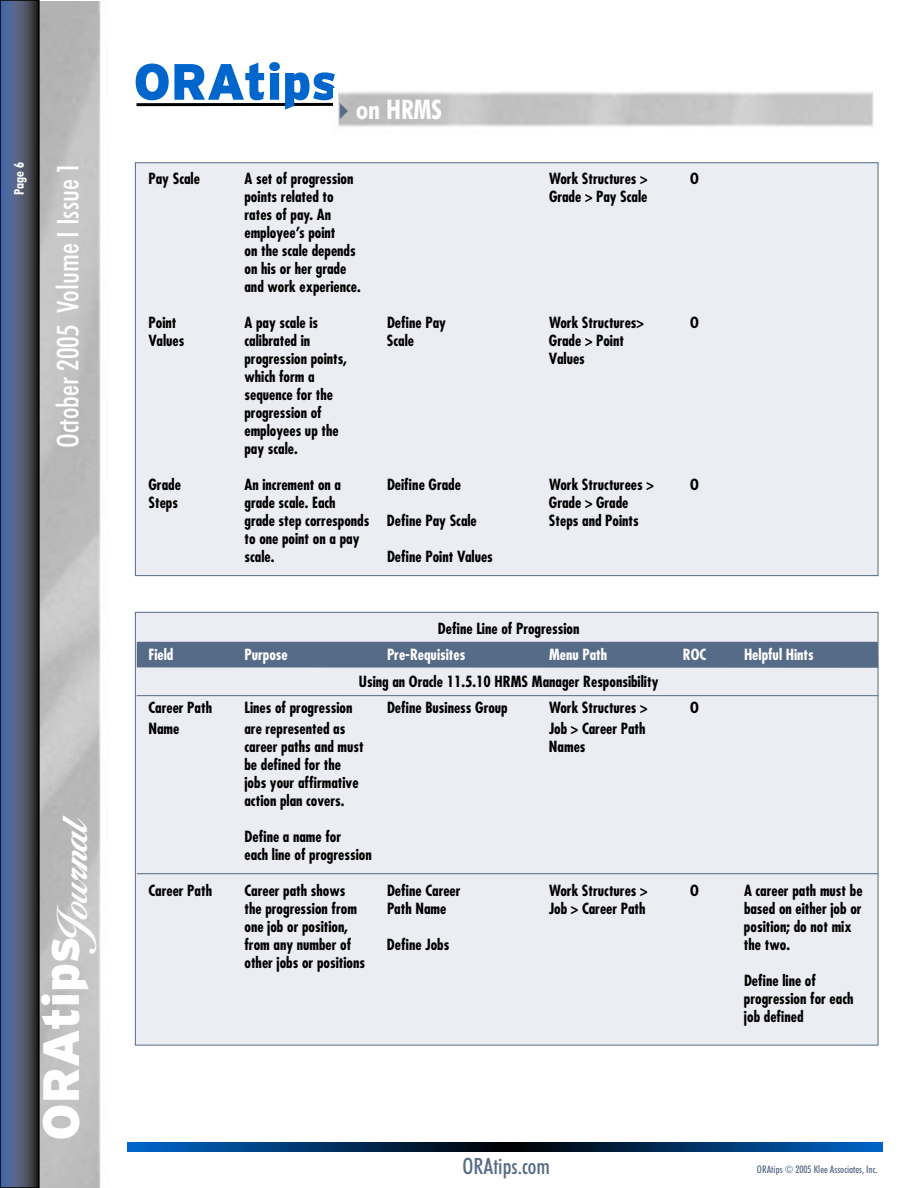
<style>
.page{position:relative;width:918px;height:1188px;background:#fff}
.page>*{position:absolute;margin:0;border:0;box-sizing:border-box;transform-origin:0 0}
.t1{font:900 51px "Interstate";letter-spacing:-.005em;color:#fff}
.t2{font:900 51px "Interstate";letter-spacing:-.005em;color:#06c}
.t3{font:500 condensed 30px "Futura BT";color:#fff}
.t4{font:700 condensed 27px "Futura BT";color:#fff}
.t5{font:500 condensed 22.5px "Futura BT";color:#566b87}
.t6{font:700 condensed 15px/18px "Futura";color:#000}
.t7{font:700 condensed 15px "Futura";color:#fff}
.t8{font:700 condensed 13.5px "Futura BT";color:#fff}
.t9{font:500 condensed 10.5px "Futura BT";color:#566b87}
.s1{color:#566b87}
</style>
<div class="page">
<img style="left:40px;top:2px;width:839px;height:1186px">
<hr style="left:136px;top:103px;width:200px;height:3px;background:#000">
<svg style="left:3px;top:3px;width:34px;height:1182px;background:#4b5774"></svg>
<div style="left:0;top:0;width:40px;height:1188px;border:2px solid #000"></div>
<svg style="left:128px;top:1142px;width:755px;height:10px;background:#003265"></svg>
<img style="left:334px;top:88px;width:545px;height:47px">
<div style="left:135px;top:163px;width:743px;height:413px;background:#ebedf2"></div>
<div style="left:135px;top:612px;width:743px;height:433px;background:#ebedf2"></div>
<div style="left:137px;top:642px;width:741px;height:26px;background:#566b87"></div>
<hr style="left:136px;top:695px;width:742px;height:1px;background:#566b87">
<hr style="left:137px;top:873px;width:741px;height:1px;background:#566b87">
<svg style="left:14px;top:162px;width:10px;height:6px"></svg>
<p class="t8" style="left:11px;top:195px;width:25px;rotate:-90deg">Page</p>
<h2 class="t3" style="left:50px;top:448px;width:287px;rotate:-90deg">October 2005 Volume I Issue 1</h2>
<h1 class="t1" style="left:32px;top:1141px;width:329px;rotate:-90deg">ORAtips <sub>Journal</sub></h1>
<h1 class="t2" style="left:134px;top:53px;width:206px">ORAtips</h1>
<h3 class="t4" style="left:331px;top:93px;width:113px"><span class="s1">✔</span>on HRMS</h3>
<p class="t6" style="left:148px;top:170px;width:53px">Pay Scale</p>
<p class="t6" style="left:244px;top:170px;width:111px">A set of progression</p>
<p class="t6" style="left:549px;top:170px;width:100px">Work Structures &gt;</p>
<p class="t6" style="left:690px;top:170px;width:10px">O</p>
<p class="t6" style="left:244px;top:188px;width:91px">points related to</p>
<p class="t6" style="left:549px;top:188px;width:100px">Grade &gt; Pay Scale</p>
<p class="t6" style="left:244px;top:206px;width:118px">rates of pay. An employee’s point<br>on the scale depends on his or her grade and work experience.</p>
<p class="t6" style="left:149px;top:314px;width:29px">Point</p>
<p class="t6" style="left:245px;top:314px;width:75px">A pay scale is</p>
<p class="t6" style="left:387px;top:314px;width:61px">Define Pay</p>
<p class="t6" style="left:549px;top:314px;width:96px">Work Structures&gt;</p>
<p class="t6" style="left:690px;top:314px;width:10px">O</p>
<p class="t6" style="left:148px;top:332px;width:37px">Values</p>
<p class="t6" style="left:244px;top:332px;width:67px">calibrated in</p>
<p class="t6" style="left:387px;top:332px;width:29px">Scale</p>
<p class="t6" style="left:549px;top:332px;width:77px">Grade &gt; Point</p>
<p class="t6" style="left:244px;top:350px;width:104px">progression points,</p>
<p class="t6" style="left:549px;top:350px;width:37px">Values</p>
<p class="t6" style="left:244px;top:368px;width:96px">which form a sequence for the progression of employees up the pay scale.</p>
<p class="t6" style="left:149px;top:476px;width:34px">Grade</p>
<p class="t6" style="left:245px;top:476px;width:98px">An increment on a</p>
<p class="t6" style="left:387px;top:476px;width:75px">Deifine Grade</p>
<p class="t6" style="left:549px;top:476px;width:106px">Work Structurees &gt;</p>
<p class="t6" style="left:690px;top:476px;width:10px">O</p>
<p class="t6" style="left:148px;top:494px;width:31px">Steps</p>
<p class="t6" style="left:244px;top:494px;width:93px">grade scale. Each</p>
<p class="t6" style="left:549px;top:494px;width:81px">Grade &gt; Grade</p>
<p class="t6" style="left:244px;top:512px;width:234px">grade step corresponds Define Pay Scale</p>
<p class="t6" style="left:549px;top:512px;width:91px">Steps and Points</p>
<p class="t6" style="left:244px;top:530px;width:116px">to one point on a pay scale.</p>
<p class="t6" style="left:387px;top:548px;width:107px">Define Point Values</p>
<p class="t6" style="left:438px;top:619px;width:143px">Define Line of Progression</p>
<p class="t7" style="left:148px;top:645px;width:26px">Field</p>
<p class="t7" style="left:244px;top:645px;width:45px">Purpose</p>
<p class="t7" style="left:387px;top:645px;width:80px">Pre-Requisites</p>
<p class="t7" style="left:549px;top:645px;width:60px">Menu Path</p>
<p class="t7" style="left:683px;top:645px;width:25px">ROC</p>
<p class="t7" style="left:744px;top:645px;width:71px">Helpful Hints</p>
<p class="t6" style="left:359px;top:672px;width:301px">Using an Oracle 11.5.10 HRMS Manager Responsibility</p>
<p class="t6" style="left:149px;top:699px;width:65px">Career Path</p>
<p class="t6" style="left:245px;top:699px;width:109px">Lines of progression</p>
<p class="t6" style="left:387px;top:699px;width:122px">Define Business Group</p>
<p class="t6" style="left:549px;top:699px;width:100px">Work Structures &gt;</p>
<p class="t6" style="left:690px;top:699px;width:10px">O</p>
<p class="t6" style="left:148px;top:720px;width:32px">Name</p>
<p class="t6" style="left:244px;top:720px;width:102px">are represented as</p>
<p class="t6" style="left:549px;top:720px;width:98px">Job &gt; Career Path</p>
<p class="t6" style="left:244px;top:738px;width:121px">career paths and must</p>
<p class="t6" style="left:549px;top:738px;width:38px">Names</p>
<p class="t6" style="left:244px;top:756px;width:116px">be defined for the jobs your affirmative action plan covers.</p>
<p class="t6" style="left:244px;top:828px;width:129px">Define a name for<br>each line of progression</p>
<p class="t6" style="left:149px;top:882px;width:65px">Career Path</p>
<p class="t6" style="left:245px;top:882px;width:103px">Career path shows</p>
<p class="t6" style="left:387px;top:882px;width:75px">Define Career</p>
<p class="t6" style="left:549px;top:882px;width:100px">Work Structures &gt;</p>
<p class="t6" style="left:690px;top:882px;width:10px">O</p>
<p class="t6" style="left:744px;top:882px;width:120px">A career path must be</p>
<p class="t6" style="left:245px;top:900px;width:114px">the progression from</p>
<p class="t6" style="left:387px;top:900px;width:61px">Path Name</p>
<p class="t6" style="left:549px;top:900px;width:98px">Job &gt; Career Path</p>
<p class="t6" style="left:744px;top:900px;width:119px">based on either job or</p>
<p class="t6" style="left:244px;top:918px;width:105px">one job or position,</p>
<p class="t6" style="left:744px;top:918px;width:109px">position; do not mix</p>
<p class="t6" style="left:244px;top:936px;width:108px">from any number of</p>
<p class="t6" style="left:387px;top:936px;width:64px">Define Jobs</p>
<p class="t6" style="left:744px;top:936px;width:48px">the two.</p>
<p class="t6" style="left:244px;top:954px;width:122px">other jobs or positions</p>
<p class="t6" style="left:744px;top:972px;width:111px">Define line of progression for each job defined</p>
<h3 class="t5" style="left:463px;top:1152px;width:89px">ORAtips.com</h3>
<p class="t9" style="left:757px;top:1163px;width:122px">ORAtips © 2005 Klee Associates, Inc.</p>
</div>
